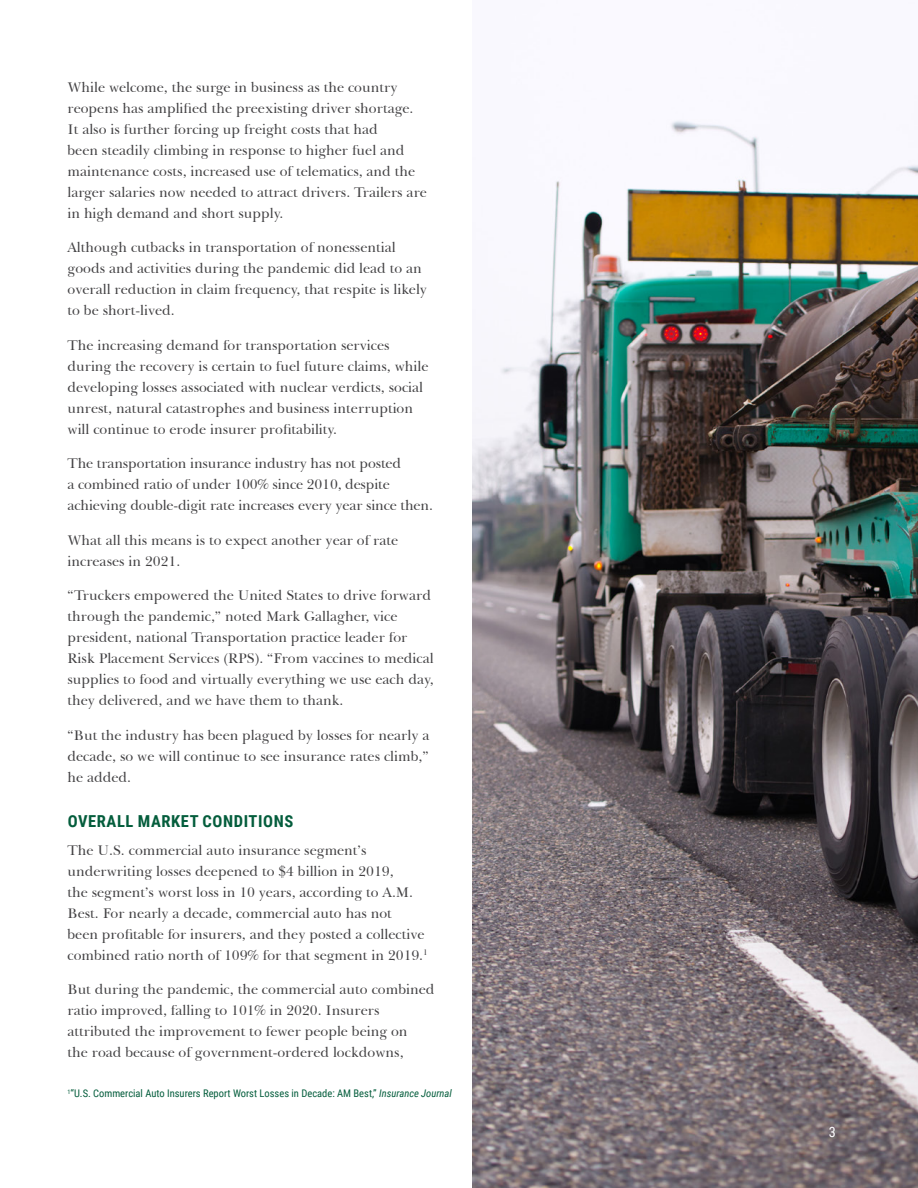
<style>
.page{position:relative;width:918px;height:1188px;background:#fff}
.page>*{position:absolute;margin:0;border:0;box-sizing:border-box;transform-origin:0 0}
.Subheader{font:700 16.5px "Roboto Condensed";letter-spacing:.035em;color:#045d3c}
.Body_Text{font:14.25px/21px "Baskerville BT";color:#414042}
.Body_Text-2{font:14.25px "Roboto Condensed";color:#fff}
.t1{font:10.5px "Roboto Condensed";color:#045d3c}
.s1{font-style:italic}
</style>
<div class="page">
<img style="left:472px;top:120px;width:446px;height:1068px">
<p class="Body_Text" style="left:68px;top:77px;width:361px">While welcome, the surge in business as the country reopens has amplified the preexisting driver shortage.<br>It also is further forcing up freight costs that had<br>been steadily climbing in response to higher fuel and maintenance costs, increased use of telematics, and the larger salaries now needed to attract drivers. Trailers are in high demand and short supply.</p>
<p class="Body_Text" style="left:68px;top:237px;width:361px">Although cutbacks in transportation of nonessential goods and activities during the pandemic did lead to an overall reduction in claim frequency, that respite is likely to be short-lived.</p>
<p class="Body_Text" style="left:68px;top:335px;width:363px">The increasing demand for transportation services during the recovery is certain to fuel future claims, while developing losses associated with nuclear verdicts, social unrest, natural catastrophes and business interruption will continue to erode insurer profitability.</p>
<p class="Body_Text" style="left:68px;top:453px;width:367px">The transportation insurance industry has not posted<br>a combined ratio of under 100% since 2010, despite achieving double-digit rate increases every year since then.</p>
<p class="Body_Text" style="left:68px;top:530px;width:332px">What all this means is to expect another year of rate increases in 2021.</p>
<p class="Body_Text" style="left:68px;top:585px;width:368px">“Truckers empowered the United States to drive forward through the pandemic,” noted Mark Gallagher, vice president, national Transportation practice leader for Risk Placement Services (RPS). “From vaccines to medical supplies to food and virtually everything we use each day, they delivered, and we have them to thank.</p>
<p class="Body_Text" style="left:68px;top:725px;width:363px;text-align:justify">“But the industry has been plagued by losses for nearly a decade, so we will continue to see insurance rates climb,” he added.</p>
<p class="Subheader" style="left:68px;top:809px;width:227px">OVERALL MARKET CONDITIONS</p>
<p class="Body_Text" style="left:68px;top:839px;width:362px">The U.S. commercial auto insurance segment’s underwriting losses deepened to $4 billion in 2019,<br>the segment’s worst loss in 10 years, according to A.M.<br>Best. For nearly a decade, commercial auto has not<br>been profitable for insurers, and they posted a collective combined ratio north of 109% for that segment in 2019.<sup>1</sup></p>
<p class="Body_Text" style="left:68px;top:979px;width:368px">But during the pandemic, the commercial auto combined ratio improved, falling to 101% in 2020. Insurers attributed the improvement to fewer people being on<br>the road because of government-ordered lockdowns,</p>
<p class="t1" style="left:68px;top:1086px;width:386px"><sup>1</sup>“U.S. Commercial Auto Insurers Report Worst Losses in Decade: AM Best,” <span class="s1">Insurance Journal</span></p>
<p class="Body_Text-2" style="left:829px;top:1122px;width:9px">3</p>
</div>
